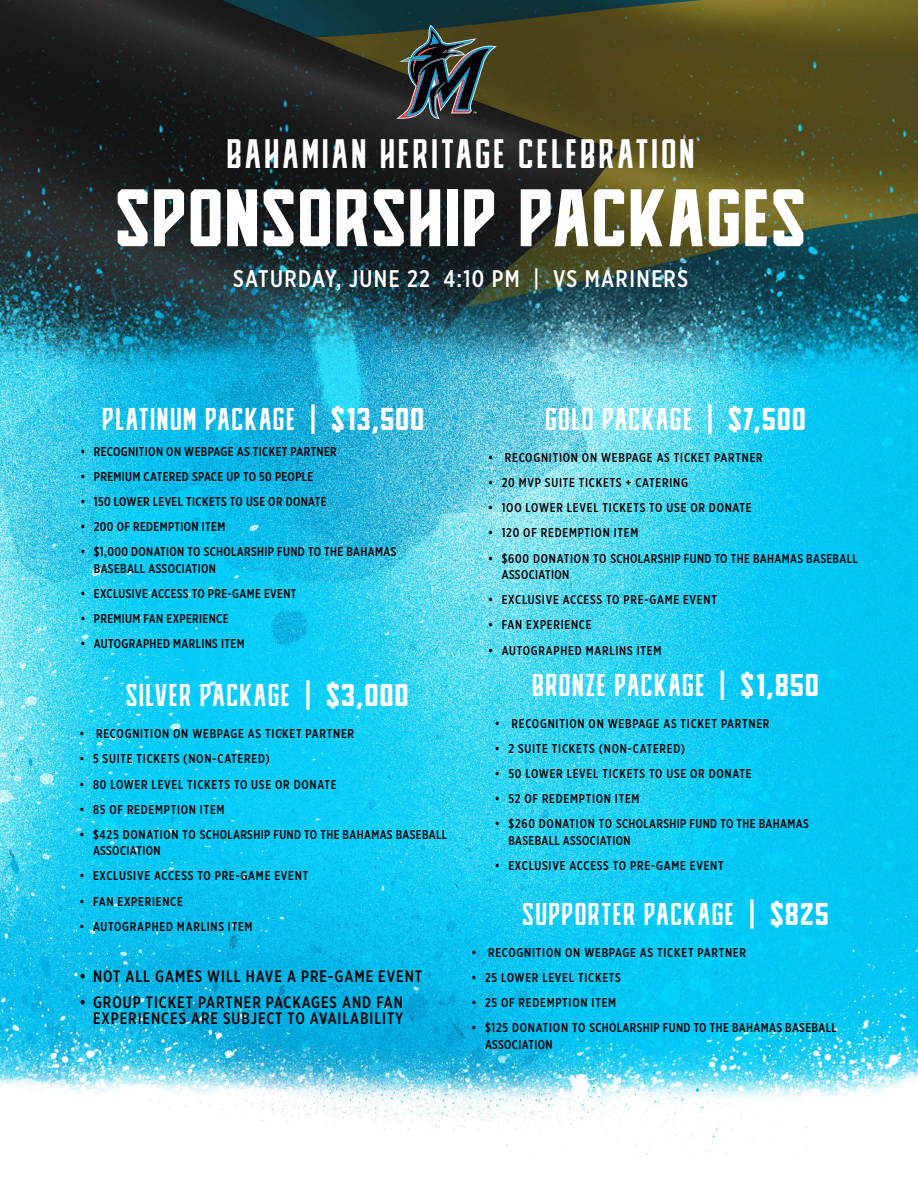
<style>
.page{position:relative;width:918px;height:1188px;background:#fff}
.page>*{position:absolute;margin:0;border:0;box-sizing:border-box;transform-origin:0 0}
.t1{font:900 88.8px "Knucklehead";letter-spacing:-.005em;color:#fff}
.t2{font:700 45px "Knucklehead";letter-spacing:.045em;color:#fff}
.t3{font:700 34.5px "Knucklehead";letter-spacing:.02em;color:#fff}
.t4{font:500 24px "Gotham X Narrow";letter-spacing:.06em;color:#fff}
.t5{font:500 16.5px/16.5px "Gotham X Narrow";letter-spacing:.06em;color:#000;text-align:right}
.t6{font:500 12.75px "Gotham X Narrow";letter-spacing:.05em;color:#000}
.t7{font:500 12.75px/16.5px "Gotham X Narrow";letter-spacing:.03em;color:#000}
.s1{font-weight:900}
</style>
<div class="page">
<img style="left:0;top:0;width:918px;height:1157px">
<svg style="left:396px;top:25px;width:101px;height:94px;background:#3b433c"></svg>
<h2 class="t2" style="left:226px;top:127px;width:470px">BAHAMIAN HERITAGE CELEBRATION</h2>
<h1 class="t1" style="left:114px;top:164px;width:694px">SPONSORSHIP PACKAGES</h1>
<h3 class="t4" style="left:233px;top:264px;width:457px">SATURDAY, JUNE 22 4:10 PM | VS MARINERS</h3>
<h3 class="t3" style="left:102px;top:398px;width:324px">PLATINUM PACKAGE | <span class="s1">$13,500</span></h3>
<p class="t7" style="left:80px;top:443px;width:258px">• RECOGNITION ON WEBPAGE AS TICKET PARTNER</p>
<p class="t7" style="left:80px;top:468px;width:234px">• PREMIUM CATERED SPACE UP TO 50 PEOPLE</p>
<p class="t7" style="left:80px;top:493px;width:248px">• 150 LOWER LEVEL TICKETS TO USE OR DONATE</p>
<p class="t7" style="left:80px;top:518px;width:146px">• 200 OF REDEMPTION ITEM</p>
<p class="t7" style="left:94px;top:543px;width:304px;text-indent:-14px">• $1,000 DONATION TO SCHOLARSHIP FUND TO THE BAHAMAS<br>BASEBALL ASSOCIATION</p>
<p class="t7" style="left:80px;top:585px;width:218px">• EXCLUSIVE ACCESS TO PRE-GAME EVENT</p>
<p class="t7" style="left:80px;top:610px;width:150px">• PREMIUM FAN EXPERIENCE</p>
<p class="t7" style="left:80px;top:635px;width:166px">• AUTOGRAPHED MARLINS ITEM</p>
<h3 class="t3" style="left:125px;top:674px;width:285px">SILVER PACKAGE | <span class="s1">$3,000</span></h3>
<p class="t6" style="left:80px;top:726px;width:276px">• RECOGNITION ON WEBPAGE AS TICKET PARTNER</p>
<p class="t6" style="left:80px;top:751px;width:192px">• 5 SUITE TICKETS (NON-CATERED)</p>
<p class="t6" style="left:80px;top:776px;width:258px">• 80 LOWER LEVEL TICKETS TO USE OR DONATE</p>
<p class="t6" style="left:80px;top:801px;width:146px">• 85 OF REDEMPTION ITEM</p>
<p class="t7" style="left:93px;top:826px;width:356px;text-indent:-14px">• $425 DONATION TO SCHOLARSHIP FUND TO THE BAHAMAS BASEBALL<br>ASSOCIATION</p>
<p class="t6" style="left:80px;top:868px;width:230px">• EXCLUSIVE ACCESS TO PRE-GAME EVENT</p>
<p class="t6" style="left:80px;top:893px;width:105px">• FAN EXPERIENCE</p>
<p class="t6" style="left:80px;top:919px;width:175px">• AUTOGRAPHED MARLINS ITEM</p>
<p class="t5" style="left:80px;top:968px;width:344px">• NOT ALL GAMES WILL HAVE A PRE-GAME EVENT</p>
<p class="t5" style="left:80px;top:993px;width:325px">• GROUP TICKET PARTNER PACKAGES AND FAN<br>EXPERIENCES ARE SUBJECT TO AVAILABILITY</p>
<h3 class="t3" style="left:545px;top:398px;width:263px">GOLD PACKAGE | <span class="s1">$7,500</span></h3>
<p class="t6" style="left:488px;top:450px;width:276px">• RECOGNITION ON WEBPAGE AS TICKET PARTNER</p>
<p class="t6" style="left:488px;top:475px;width:201px">• 20 MVP SUITE TICKETS + CATERING</p>
<p class="t6" style="left:488px;top:500px;width:265px">• 1OO LOWER LEVEL TICKETS TO USE OR DONATE</p>
<p class="t6" style="left:488px;top:525px;width:152px">• 120 OF REDEMPTION ITEM</p>
<p class="t7" style="left:502px;top:550px;width:357px;text-indent:-14px">• $600 DONATION TO SCHOLARSHIP FUND TO THE BAHAMAS BASEBALL<br>ASSOCIATION</p>
<p class="t6" style="left:488px;top:592px;width:230px">• EXCLUSIVE ACCESS TO PRE-GAME EVENT</p>
<p class="t6" style="left:488px;top:617px;width:105px">• FAN EXPERIENCE</p>
<p class="t6" style="left:488px;top:642px;width:175px">• AUTOGRAPHED MARLINS ITEM</p>
<h3 class="t3" style="left:532px;top:664px;width:289px">BRONZE PACKAGE | <span class="s1">$1,850</span></h3>
<p class="t6" style="left:495px;top:716px;width:276px">• RECOGNITION ON WEBPAGE AS TICKET PARTNER</p>
<p class="t6" style="left:495px;top:741px;width:192px">• 2 SUITE TICKETS (NON-CATERED)</p>
<p class="t6" style="left:495px;top:766px;width:258px">• 50 LOWER LEVEL TICKETS TO USE OR DONATE</p>
<p class="t6" style="left:495px;top:791px;width:146px">• 52 OF REDEMPTION ITEM</p>
<p class="t7" style="left:508px;top:815px;width:302px;text-indent:-14px">• $260 DONATION TO SCHOLARSHIP FUND TO THE BAHAMAS<br>BASEBALL ASSOCIATION</p>
<p class="t6" style="left:495px;top:858px;width:230px">• EXCLUSIVE ACCESS TO PRE-GAME EVENT</p>
<h3 class="t3" style="left:522px;top:893px;width:309px">SUPPORTER PACKAGE | <span class="s1">$825</span></h3>
<p class="t6" style="left:472px;top:944px;width:276px">• RECOGNITION ON WEBPAGE AS TICKET PARTNER</p>
<p class="t6" style="left:472px;top:970px;width:151px">• 25 LOWER LEVEL TICKETS</p>
<p class="t6" style="left:472px;top:995px;width:146px">• 25 OF REDEMPTION ITEM</p>
<p class="t7" style="left:485px;top:1019px;width:353px;text-indent:-14px">• $125 DONATION TO SCHOLARSHIP FUND TO THE BAHAMAS BASEBALL<br>ASSOCIATION</p>
</div>
